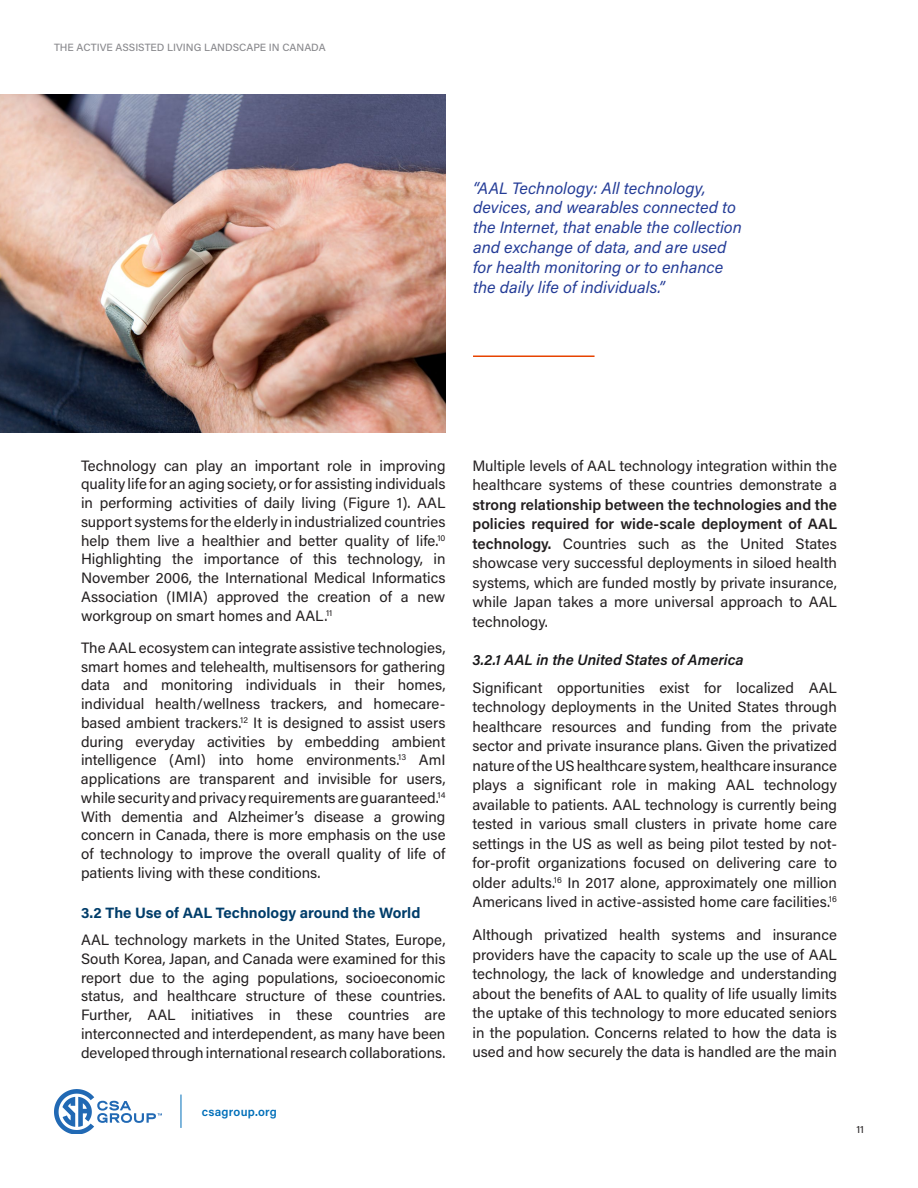
<style>
.page{position:relative;width:918px;height:1188px;background:#fff}
.page>*{position:absolute;margin:0;border:0;box-sizing:border-box;transform-origin:0 0}
.t1{font:italic 16.5px/19.8px "Acumin Pro";color:#243c97}
.t2{font:15px/18.8px "Acumin Pro";color:#231f20;text-align:justify}
.t3{font:700 15px "Acumin Pro";color:#003d6a}
.t4{font:italic 600 15px "Acumin Pro";color:#181719}
.t5{font:600 12px "Acumin Pro";letter-spacing:.02em;color:#006fb9}
.t6{font:500 10.5px "Acumin Pro";color:#8a8a8e}
.t7{font:10.5px "Acumin Pro";color:#231f20}
.s1{font-weight:600}
</style>
<div class="page">
<hr style="left:181px;top:1095px;width:1px;height:33px;background:#006fb9">
<svg style="left:54px;top:1089px;width:108px;height:45px"></svg>
<img style="left:0;top:94px;width:446px;height:338px">
<hr style="left:473px;top:356px;width:122px;height:1px;background:#e74300">
<p class="t6" style="left:54px;top:40px;width:273px">THE ACTIVE ASSISTED LIVING LANDSCAPE IN CANADA</p>
<p class="t1" style="left:473px;top:177px;width:270px">“AAL Technology: All technology, devices, and wearables connected to the Internet, that enable the collection and exchange of data, and are used for health monitoring or to enhance the daily life of individuals.”</p>
<p class="t2" style="left:81px;top:455px;width:366px">Technology can play an important role in improving quality life for an aging society, or for assisting individuals in performing activities of daily living (Figure 1). AAL support systems for the elderly in industrialized countries help them live a healthier and better quality of life.<sup>10<br></sup>Highlighting the importance of this technology, in November 2006, the International Medical Informatics Association (IMIA) approved the creation of a new workgroup on smart homes and AAL.<sup>11</sup></p>
<p class="t2" style="left:81px;top:638px;width:366px">The AAL ecosystem can integrate assistive technologies, smart homes and telehealth, multisensors for gathering data and monitoring individuals in their homes, individual health/wellness trackers, and homecare&shy;based ambient trackers.<sup>12</sup> It is designed to assist users during everyday activities by embedding ambient intelligence (AmI) into home environments.<sup>13</sup> AmI applications are transparent and invisible for users, while security and privacy requirements are guaranteed.<sup>14<br></sup>With dementia and Alzheimer’s disease a growing concern in Canada, there is more emphasis on the use of technology to improve the overall quality of life of patients living with these conditions.</p>
<p class="t3" style="left:81px;top:902px;width:341px">3.2 The Use of AAL Technology around the World</p>
<p class="t2" style="left:81px;top:930px;width:366px">AAL technology markets in the United States, Europe, South Korea, Japan, and Canada were examined for this report due to the aging populations, socioeconomic status, and healthcare structure of these countries.<br>Further, AAL initiatives in these countries are interconnected and interdependent, as many have been developed through international research collaborations.</p>
<p class="t5" style="left:202px;top:1104px;width:77px">csagroup.org</p>
<p class="t2" style="left:472px;top:455px;width:366px;line-height:19.5px">Multiple levels of AAL technology integration within the healthcare systems of these countries demonstrate a</p>
<p class="t2" style="left:472px;top:494px;width:366px;line-height:19.5px"><span class="s1">strong relationship between the technologies and the policies required for wide-scale deployment of AAL technology.</span> Countries such as the United States showcase very successful deployments in siloed health systems, which are funded mostly by private insurance, while Japan takes a more universal approach to AAL technology.</p>
<p class="t4" style="left:472px;top:649px;width:273px">3.2.1 AAL in the United States of America</p>
<p class="t2" style="left:472px;top:677px;width:366px;line-height:19.5px">Significant opportunities exist for localized AAL technology deployments in the United States through healthcare resources and funding from the private sector and private insurance plans. Given the privatized nature of the US healthcare system, healthcare insurance plays a significant role in making AAL technology available to patients. AAL technology is currently being tested in various small clusters in private home care settings in the US as well as being pilot tested by not&shy;for-profit organizations focused on delivering care to older adults.<sup>16</sup> In 2017 alone, approximately one million Americans lived in active-assisted home care facilities.<sup>16</sup></p>
<p class="t2" style="left:472px;top:925px;width:366px;line-height:19.5px">Although privatized health systems and insurance providers have the capacity to scale up the use of AAL technology, the lack of knowledge and understanding about the benefits of AAL to quality of life usually limits the uptake of this technology to more educated seniors in the population. Concerns related to how the data is used and how securely the data is handled are the main</p>
<p class="t7" style="left:857px;top:1122px;width:9px">11</p>
</div>
